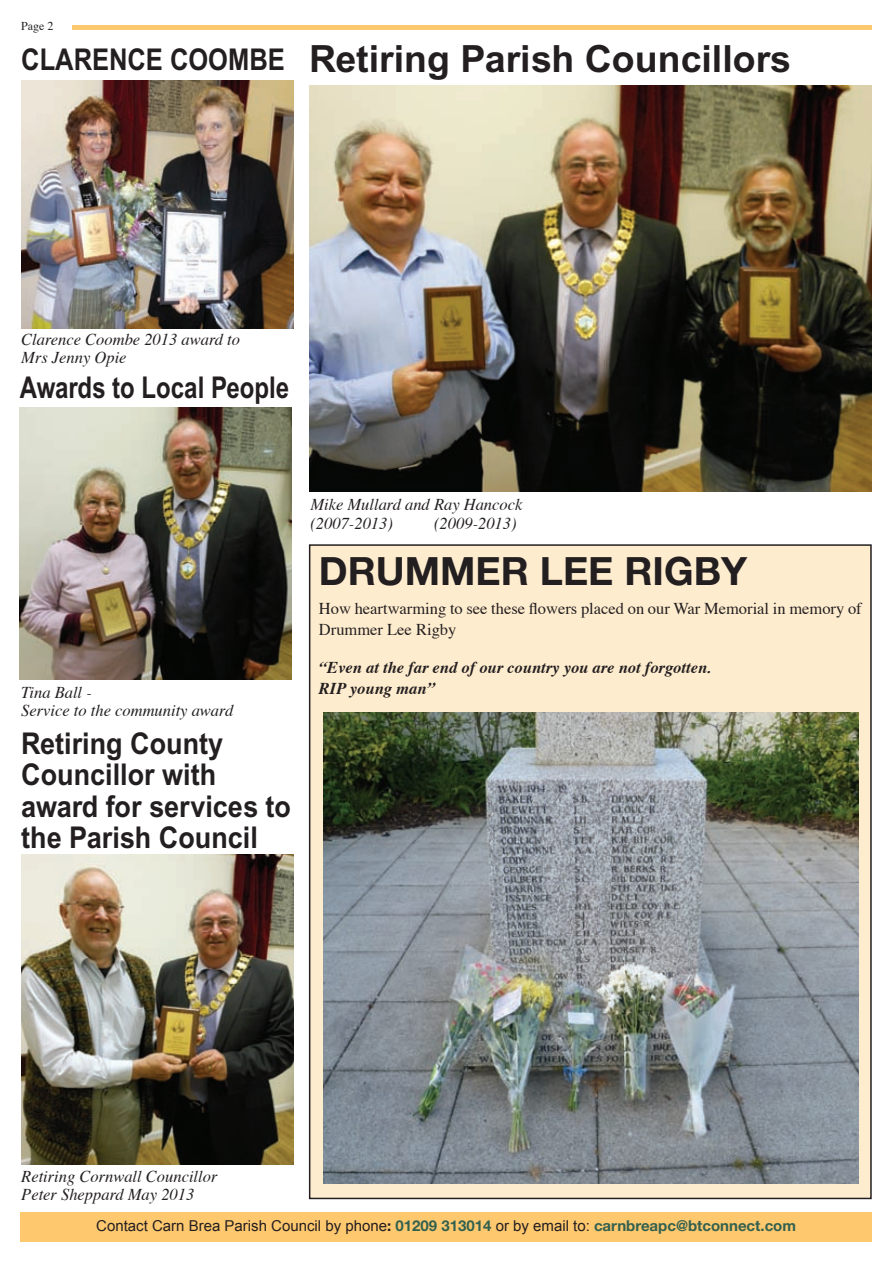
<style>
.page{position:relative;width:893px;height:1263px;background:#fff}
.page>*{position:absolute;margin:0;border:0;box-sizing:border-box;transform-origin:0 0}
.t1{font:700 39px "Helvetica Neue";color:#231f20}
.t2{font:700 37.5px "Arial";color:#231f20}
.t3{font:700 30px/31.5px "Arial";color:#231f20;scale:.9 1}
.t4{font:700 30px "Arial";color:#231f20;scale:.8 1}
.t5{font:700 30px "Arial";color:#231f20;scale:.85 1}
.t6{font:italic 16.5px/18px "Times";color:#231f20}
.t7{font:16.5px/21px "Times";color:#231f20}
.t8{font:italic 700 16.5px/21px "Times";color:#231f20}
.t9{font:15px "Arial";color:#231f20}
.t10{font:12px "Times";color:#231f20}
.s1{font-family:"Helvetica Neue";font-weight:700}
.s2{font-family:"Helvetica Neue";font-weight:700;color:#33614e}
</style>
<div class="page">
<div style="left:310px;top:545px;width:561px;height:653px;background:#feecce"></div>
<hr style="left:72px;top:26px;width:800px;height:4px;background:#fec86f">
<div style="left:21px;top:1212px;width:851px;height:30px;background:#fec86f"></div>
<img style="left:21px;top:81px;width:272px;height:248px">
<img style="left:20px;top:408px;width:272px;height:271px">
<img style="left:21px;top:855px;width:272px;height:309px">
<img style="left:309px;top:85px;width:563px;height:406px">
<img style="left:323px;top:712px;width:536px;height:471px">
<p class="t10" style="left:21px;top:15px;width:34px">Page 2</p>
<h3 class="t5" style="left:21px;top:42px;width:311px">clarence coombe</h3>
<h2 class="t2" style="left:309px;top:37px;width:483px">Retiring Parish Councillors</h2>
<p class="t6" style="left:21px;top:329px;width:220px">Clarence Coombe 2013 award to<br>Mrs Jenny Opie</p>
<h3 class="t4" style="left:20px;top:369px;width:338px">Awards to Local People</h3>
<p class="t6" style="left:21px;top:682px;width:214px">Tina Ball -<br>Service to the community award</p>
<h3 class="t3" style="left:21px;top:727px;width:301px">Retiring County<br>Councillor with award for services to the Parish Council</h3>
<p class="t6" style="left:310px;top:493px;width:214px;line-height:19.5px">Mike Mullard and Ray Hancock (2007-2013)</p>
<p class="t6" style="left:434px;top:514px;width:84px">(2009-2013)</p>
<h1 class="t1" style="left:319px;top:547px;width:430px">DRUMMER LEE RIGBY</h1>
<p class="t7" style="left:319px;top:597px;width:544px">How heartwarming to see these flowers placed on our War Memorial in memory of<br>Drummer Lee Rigby</p>
<p class="t8" style="left:319px;top:656px;width:394px">“Even at the far end of our country you are not forgotten.<br>RIP young man”</p>
<p class="t6" style="left:21px;top:1166px;width:198px">Retiring Cornwall Councillor<br>Peter Sheppard May 2013</p>
<p class="t9" style="left:96px;top:1217px;width:701px">Contact Carn Brea Parish Council by phone<span class="s1">:</span> <span class="s2">01209 313014</span> or by email to: <span class="s2">carnbreapc@btconnect.com</span></p>
</div>
